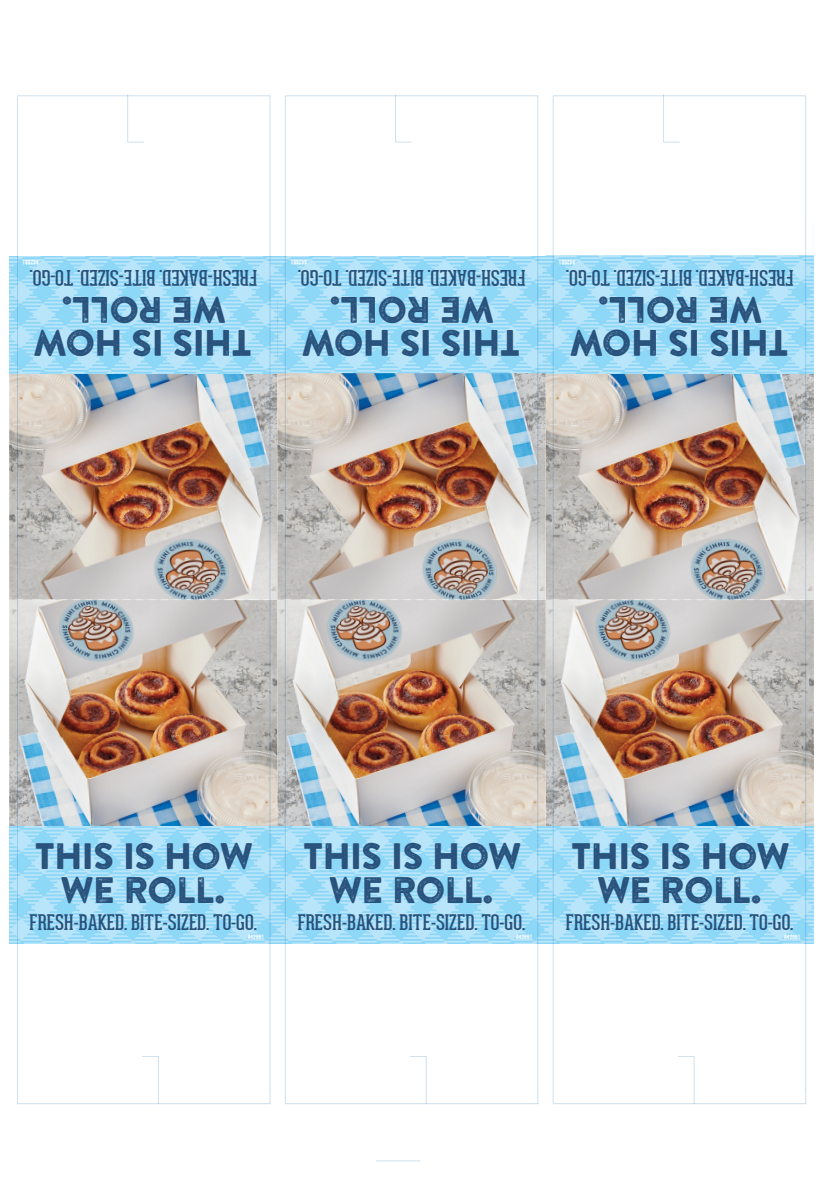
<style>
.page{position:relative;width:819px;height:1197px;background:#fff}
.page>*{position:absolute;margin:0;border:0;box-sizing:border-box;transform-origin:0 0}
.t1{font:36.75px/33.2px "Brandon Printed One";letter-spacing:-.05em;color:#28517b;text-align:center}
.t2{font:21px "Geared Slab";color:#28517b}
.t3{font:6.12px "Trade Gothic Bold Cond Twenty";letter-spacing:.005em;color:#fff}
</style>
<div class="page">
<img style="left:9px;top:373px;width:805px;height:453px">
<img style="left:9px;top:826px;width:805px;height:118px">
<img style="left:9px;top:255px;width:805px;height:118px">
<svg style="left:376px;top:1160px;width:44px;height:2px"></svg>
<img style="left:17px;top:95px;width:253px;height:1009px">
<svg style="left:270px;top:1090px;width:1px;height:14px"></svg>
<svg style="left:142px;top:1056px;width:17px;height:48px"></svg>
<svg style="left:127px;top:94px;width:17px;height:49px"></svg>
<img style="left:285px;top:95px;width:253px;height:1009px">
<svg style="left:537px;top:1090px;width:1px;height:14px"></svg>
<svg style="left:410px;top:1056px;width:17px;height:48px"></svg>
<svg style="left:395px;top:94px;width:17px;height:49px"></svg>
<img style="left:553px;top:95px;width:253px;height:1009px">
<svg style="left:805px;top:1090px;width:1px;height:14px"></svg>
<svg style="left:678px;top:1056px;width:17px;height:48px"></svg>
<svg style="left:663px;top:94px;width:17px;height:49px"></svg>
<p class="t3" style="left:39px;top:266px;width:18px;rotate:-180deg">A42661</p>
<p class="t3" style="left:307px;top:266px;width:18px;rotate:-180deg">A42661</p>
<p class="t3" style="left:575px;top:266px;width:18px;rotate:-180deg">A42661</p>
<p class="t2" style="left:257px;top:290px;width:229px;rotate:-180deg">FRESH-BAKED. BITE-SIZED. TO-GO.</p>
<p class="t2" style="left:525px;top:290px;width:229px;rotate:-180deg">FRESH-BAKED. BITE-SIZED. TO-GO.</p>
<p class="t2" style="left:794px;top:290px;width:229px;rotate:-180deg">FRESH-BAKED. BITE-SIZED. TO-GO.</p>
<h1 class="t1" style="left:253px;top:360px;width:221px;rotate:-180deg">THIS IS HOW<br>WE ROLL.</h1>
<h1 class="t1" style="left:521px;top:360px;width:221px;rotate:-180deg">THIS IS HOW<br>WE ROLL.</h1>
<h1 class="t1" style="left:789px;top:360px;width:221px;rotate:-180deg">THIS IS HOW<br>WE ROLL.</h1>
<h1 class="t1" style="left:34px;top:839px;width:221px">THIS IS HOW<br>WE ROLL.</h1>
<p class="t2" style="left:29px;top:909px;width:229px">FRESH-BAKED. BITE-SIZED. TO-GO.</p>
<p class="t3" style="left:248px;top:933px;width:18px">A42661</p>
<h1 class="t1" style="left:302px;top:839px;width:221px">THIS IS HOW<br>WE ROLL.</h1>
<p class="t2" style="left:298px;top:909px;width:229px">FRESH-BAKED. BITE-SIZED. TO-GO.</p>
<p class="t3" style="left:516px;top:933px;width:18px">A42661</p>
<h1 class="t1" style="left:571px;top:839px;width:221px">THIS IS HOW<br>WE ROLL.</h1>
<p class="t2" style="left:566px;top:909px;width:229px">FRESH-BAKED. BITE-SIZED. TO-GO.</p>
<p class="t3" style="left:784px;top:933px;width:18px">A42661</p>
</div>
